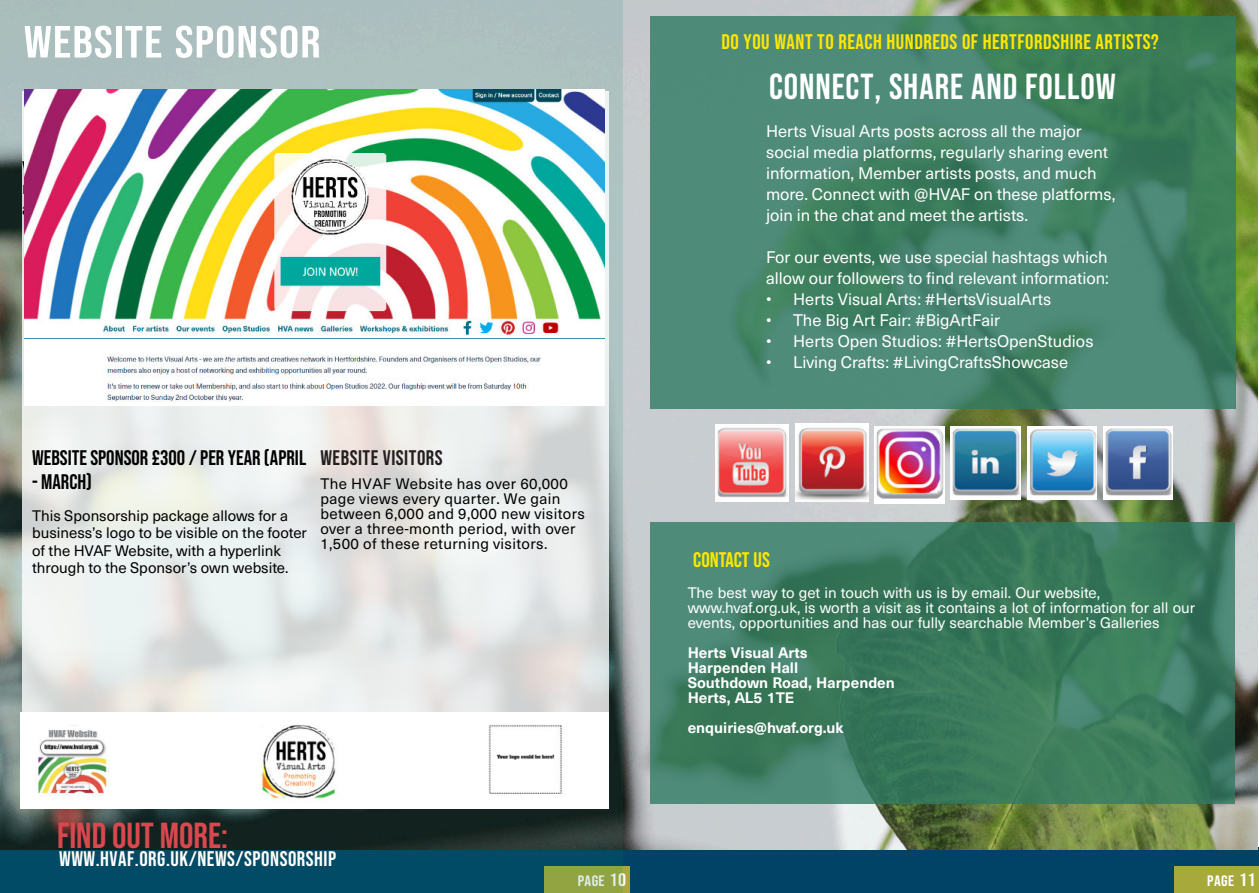
<style>
.page{position:relative;width:1259px;height:893px;background:#fff}
.page>*{position:absolute;margin:0;border:0;box-sizing:border-box;transform-origin:0 0}
.t1{font:45px "Bebas Neue";letter-spacing:.025em;color:#fff;scale:1.11 1}
.t2{font:36px "Bebas Neue";letter-spacing:.025em;color:#fff}
.t3{font:36px "Bebas Neue";color:#d9484f}
.t4{font:21px "Bebas Neue";letter-spacing:.025em;color:#ffe700}
.t5{font:21px "Bebas Neue";color:#000}
.t6{font:21px "Bebas Neue";letter-spacing:.025em;color:#fff}
.t7{font:21px "Bebas Neue";letter-spacing:.025em;color:#231f20}
.t8{font:21px "Bebas Neue";color:#ffe700}
.t9{font:16.5px/21px "Neue Haas Unica";color:#fff}
.t10{font:15px/15px "Neue Haas Unica";color:#fff}
.t11{font:15px/15px "Neue Haas Unica";letter-spacing:.025em;color:#000}
.t12{font:15px/17.2px "Neue Haas Unica";color:#000}
.t13{font:700 15px/15px "Neue Haas Unica";color:#fff}
.t14{font:15px "Bebas Neue";letter-spacing:.025em;color:#fff;scale:1.11 1}
.s1{font-size:18px}
</style>
<div class="page">
<div style="left:629px;top:847px;width:630px;height:46px;background:#004366"></div>
<div style="left:1174px;top:867px;width:85px;height:26px;background:#a8a93b"></div>
<svg style="left:622px;top:867px;width:7px;height:26px"></svg>
<img style="left:622px;top:0;width:636px;height:849px">
<div style="left:0;top:0;width:622px;height:893px;background:#0a8468;opacity:.14"></div>
<div style="left:22px;top:91px;width:586px;height:631px;background:#fff;opacity:.8"></div>
<img style="left:650px;top:16px;width:585px;height:393px">
<div style="left:650px;top:522px;width:585px;height:281px;background:#307b63;opacity:.8"></div>
<img style="left:20px;top:713px;width:588px;height:95px">
<img style="left:24px;top:89px;width:580px;height:316px">
<img style="left:715px;top:424px;width:74px;height:77px">
<img style="left:795px;top:424px;width:73px;height:77px">
<img style="left:1027px;top:426px;width:69px;height:73px">
<img style="left:951px;top:426px;width:69px;height:73px">
<img style="left:1103px;top:426px;width:69px;height:73px">
<img style="left:875px;top:426px;width:69px;height:78px">
<h1 class="t1" style="left:24px;top:17px;width:269px">WEBSITE SPONSOR</h1>
<p class="t5" style="left:32px;top:446px;width:276px">WEBSITE SPONSOR £300 / PER YEAR (APRIL</p>
<p class="t5" style="left:32px;top:470px;width:61px">- MARCH)</p>
<p class="t12" style="left:32px;top:509px;width:276px">This Sponsorship package allows for a business’s logo to be visible on the footer of the HVAF Website, with a hyperlink through to the Sponsor’s own website.</p>
<p class="t7" style="left:320px;top:446px;width:124px">WEBSITE VISITORS</p>
<p class="t11" style="left:320px;top:477px;width:266px">The HVAF Website has over 60,000 page views every quarter. We gain between 6,000 and 9,000 new visitors over a three-month period, with over 1,500 of these returning visitors.</p>
<h2 class="t3" style="left:57px;top:815px;width:172px">FIND OUT MORE:</h2>
<p class="t6" style="left:59px;top:847px;width:279px">WWW.HVAF.ORG.UK/NEWS/SPONSORSHIP</p>
<p class="t4" style="left:721px;top:30px;width:439px">DO YOU WANT TO REACH HUNDREDS OF HERTFORDSHIRE ARTISTS?</p>
<h2 class="t2" style="left:769px;top:67px;width:348px">CONNECT, SHARE AND FOLLOW</h2>
<p class="t9" style="left:766px;top:123px;width:351px">Herts Visual Arts posts across all the major social media platforms, regularly sharing event information, Member artists posts, and much more. Connect with @HVAF on these platforms, join in the chat and meet the artists.</p>
<p class="t9" style="left:766px;top:249px;width:344px">For our events, we use special hashtags which allow our followers to find relevant information:</p>
<p class="t9" style="left:766px;top:291px;width:287px">• Herts Visual Arts: #HertsVisualArts</p>
<p class="t9" style="left:766px;top:312px;width:236px">• The Big Art Fair: #BigArtFair</p>
<p class="t9" style="left:766px;top:333px;width:329px">• Herts Open Studios: #HertsOpenStudios</p>
<p class="t9" style="left:766px;top:354px;width:304px">• Living Crafts: #LivingCraftsShowcase</p>
<p class="t8" style="left:693px;top:548px;width:78px">CONTACT US</p>
<p class="t10" style="left:687px;top:586px;width:509px">The best way to get in touch with us is by email. Our website, www.hvaf.org.uk, is worth a visit as it contains a lot of information for all our events, opportunities and has our fully searchable Member’s Galleries</p>
<p class="t13" style="left:687px;top:646px;width:209px">Herts Visual Arts<br>Harpenden Hall<br>Southdown Road, Harpenden<br>Herts, AL5 1TE</p>
<p class="t13" style="left:687px;top:721px;width:157px">enquiries@hvaf.org.uk</p>
<p class="t14" style="left:578px;top:873px;width:45px">PAGE <span class="s1">10</span></p>
<p class="t14" style="left:1207px;top:873px;width:45px">PAGE <span class="s1">11</span></p>
</div>
